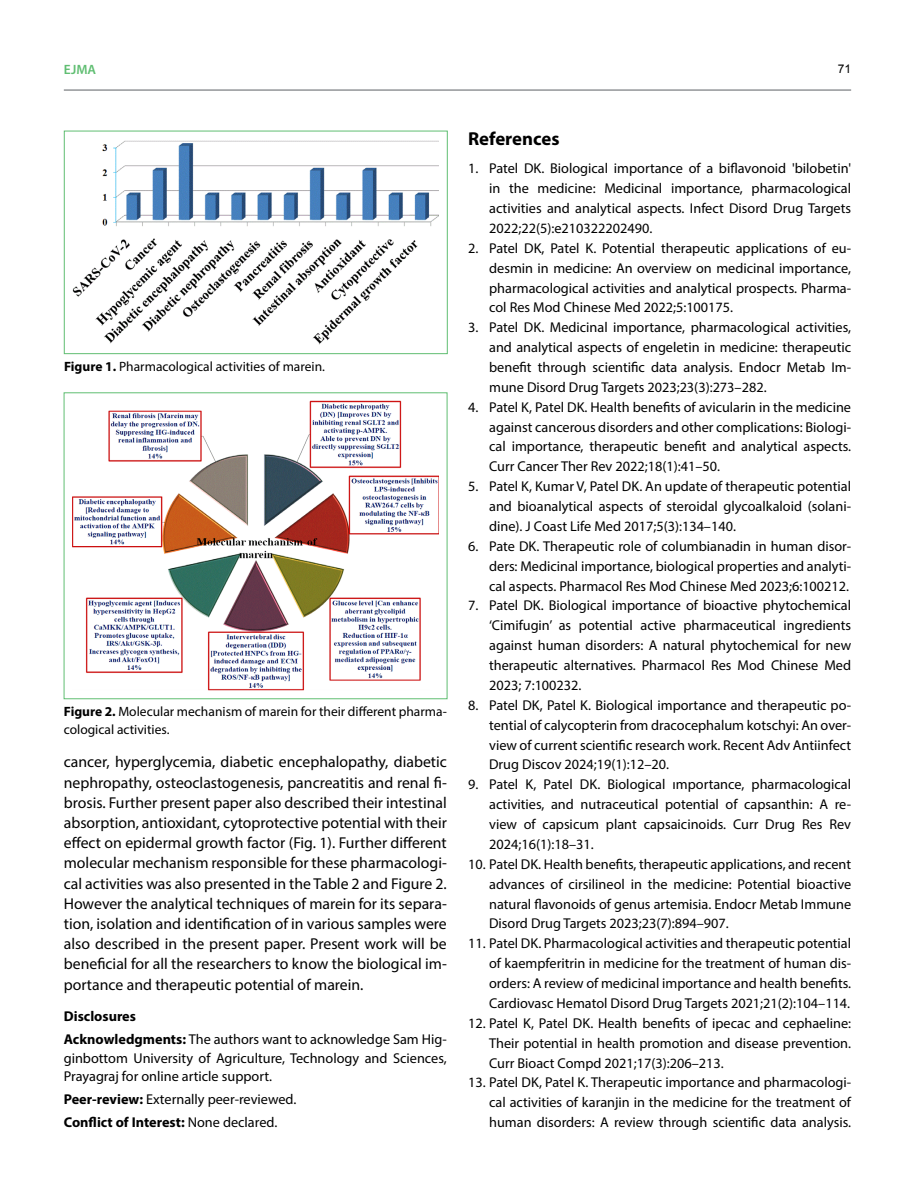
<style>
.page{position:relative;width:915px;height:1191px;background:#fff}
.page>*{position:absolute;margin:0;border:0;box-sizing:border-box;transform-origin:0 0}
.t1{font:700 18.75px "Myriad Pro";color:#000}
.t2{font:15.75px/20.2px "Myriad Pro";color:#000;text-align:justify}
.t3{font:14.25px/19.8px "Myriad Pro";color:#000;text-align:justify}
.t4{font:13.5px/18px "Myriad Pro";color:#000}
.t5{font:600 13.5px "Myriad Pro";color:#60be72}
.t6{font:12px "Arial";color:#000}
.s1{font-weight:700}
</style>
<div class="page">
<hr style="left:64px;top:89px;width:786px;height:2px;background:#939598">
<div style="left:64px;top:131px;width:383px;height:223px;border:1px solid #60be72"></div>
<img style="left:72px;top:140px;width:366px;height:205px">
<div style="left:64px;top:392px;width:383px;height:307px;border:1px solid #60be72"></div>
<img style="left:72px;top:400px;width:366px;height:290px">
<p class="t5" style="left:64px;top:61px;width:34px">EJMA</p>
<p class="t6" style="left:837px;top:60px;width:15px">71</p>
<p class="t4" style="left:64px;top:357px;width:262px"><span class="s1">Figure 1.</span> Pharmacological activities of marein.</p>
<p class="t4" style="left:64px;top:702px;width:384px"><span class="s1">Figure 2.</span> Molecular mechanism of marein for their different pharma&shy;cological activities.</p>
<p class="t2" style="left:64px;top:752px;width:384px">cancer, hyperglycemia, diabetic encephalopathy, diabetic nephropathy, osteoclastogenesis, pancreatitis and renal fi&shy;brosis. Further present paper also described their intestinal absorption, antioxidant, cytoprotective potential with their effect on epidermal growth factor (Fig. 1). Further different molecular mechanism responsible for these pharmacologi&shy;cal activities was also presented in the Table 2 and Figure 2.<br>However the analytical techniques of marein for its separa&shy;tion, isolation and identification of in various samples were also described in the present paper. Present work will be beneficial for all the researchers to know the biological im&shy;portance and therapeutic potential of marein.</p>
<p class="t3" style="left:64px;top:1004px;width:384px;line-height:23px"><span class="s1">Disclosures<br>Acknowledgments:</span> The authors want to acknowledge Sam Hig-</p>
<p class="t3" style="left:64px;top:1048px;width:384px;line-height:18.8px">ginbottom University of Agriculture, Technology and Sciences,<br>Prayagraj for online article support.</p>
<p class="t3" style="left:64px;top:1087px;width:234px;line-height:23px"><span class="s1">Peer-review:</span> Externally peer-reviewed.<br><span class="s1">Conflict of Interest:</span> None declared.</p>
<h1 class="t1" style="left:468px;top:126px;width:93px">References</h1>
<p class="t3" style="left:489px;top:158px;width:363px;text-indent:-21px">1. Patel DK. Biological importance of a biflavonoid 'bilobetin' in the medicine: Medicinal importance, pharmacological activities and analytical aspects. Infect Disord Drug Targets 2022;22(5):e210322202490.</p>
<p class="t3" style="left:489px;top:238px;width:363px;text-indent:-21px">2. Patel DK, Patel K. Potential therapeutic applications of eu&shy;desmin in medicine: An overview on medicinal importance, pharmacological activities and analytical prospects. Pharma&shy;col Res Mod Chinese Med 2022;5:100175.</p>
<p class="t3" style="left:489px;top:317px;width:363px;text-indent:-21px">3. Patel DK. Medicinal importance, pharmacological activities, and analytical aspects of engeletin in medicine: therapeutic benefit through scientific data analysis. Endocr Metab Im&shy;mune Disord Drug Targets 2023;23(3):273–282.</p>
<p class="t3" style="left:489px;top:397px;width:363px;text-indent:-21px">4. Patel K, Patel DK. Health benefits of avicularin in the medicine against cancerous disorders and other complications: Biologi&shy;cal importance, therapeutic benefit and analytical aspects.<br>Curr Cancer Ther Rev 2022;18(1):41–50.</p>
<p class="t3" style="left:489px;top:476px;width:363px;text-indent:-21px">5. Patel K, Kumar V, Patel DK. An update of therapeutic potential and bioanalytical aspects of steroidal glycoalkaloid (solani&shy;dine). J Coast Life Med 2017;5(3):134–140.</p>
<p class="t3" style="left:489px;top:536px;width:363px;text-indent:-21px">6. Pate DK. Therapeutic role of columbianadin in human disor&shy;ders: Medicinal importance, biological properties and analyti&shy;cal aspects. Pharmacol Res Mod Chinese Med 2023;6:100212.</p>
<p class="t3" style="left:489px;top:595px;width:363px;text-indent:-21px">7. Patel DK. Biological importance of bioactive phytochemical ‘Cimifugin’ as potential active pharmaceutical ingredients against human disorders: A natural phytochemical for new therapeutic alternatives. Pharmacol Res Mod Chinese Med 2023; 7:100232.</p>
<p class="t3" style="left:489px;top:695px;width:363px;text-indent:-21px">8. Patel DK, Patel K. Biological importance and therapeutic po&shy;tential of calycopterin from dracocephalum kotschyi: An over&shy;view of current scientific research work. Recent Adv Antiinfect Drug Discov 2024;19(1):12–20.</p>
<p class="t3" style="left:489px;top:774px;width:363px;text-indent:-21px">9. Patel K, Patel DK. Biological ımportance, pharmacological activities, and nutraceutical potential of capsanthin: A re&shy;view of capsicum plant capsaicinoids. Curr Drug Res Rev 2024;16(1):18–31.</p>
<p class="t3" style="left:489px;top:854px;width:363px;text-indent:-21px">10. Patel DK. Health benefits, therapeutic applications, and recent advances of cirsilineol in the medicine: Potential bioactive natural flavonoids of genus artemisia. Endocr Metab Immune Disord Drug Targets 2023;23(7):894–907.</p>
<p class="t3" style="left:489px;top:933px;width:363px;text-indent:-21px">11. Patel DK. Pharmacological activities and therapeutic potential of kaempferitrin in medicine for the treatment of human dis&shy;orders: A review of medicinal importance and health benefits.<br>Cardiovasc Hematol Disord Drug Targets 2021;21(2):104–114.</p>
<p class="t3" style="left:489px;top:1012px;width:363px;text-indent:-21px">12. Patel K, Patel DK. Health benefits of ipecac and cephaeline:<br>Their potential in health promotion and disease prevention.<br>Curr Bioact Compd 2021;17(3):206–213.</p>
<p class="t3" style="left:489px;top:1072px;width:363px;text-indent:-21px">13. Patel DK, Patel K. Therapeutic importance and pharmacologi&shy;cal activities of karanjin in the medicine for the treatment of human disorders: A review through scientific data analysis.</p>
</div>
